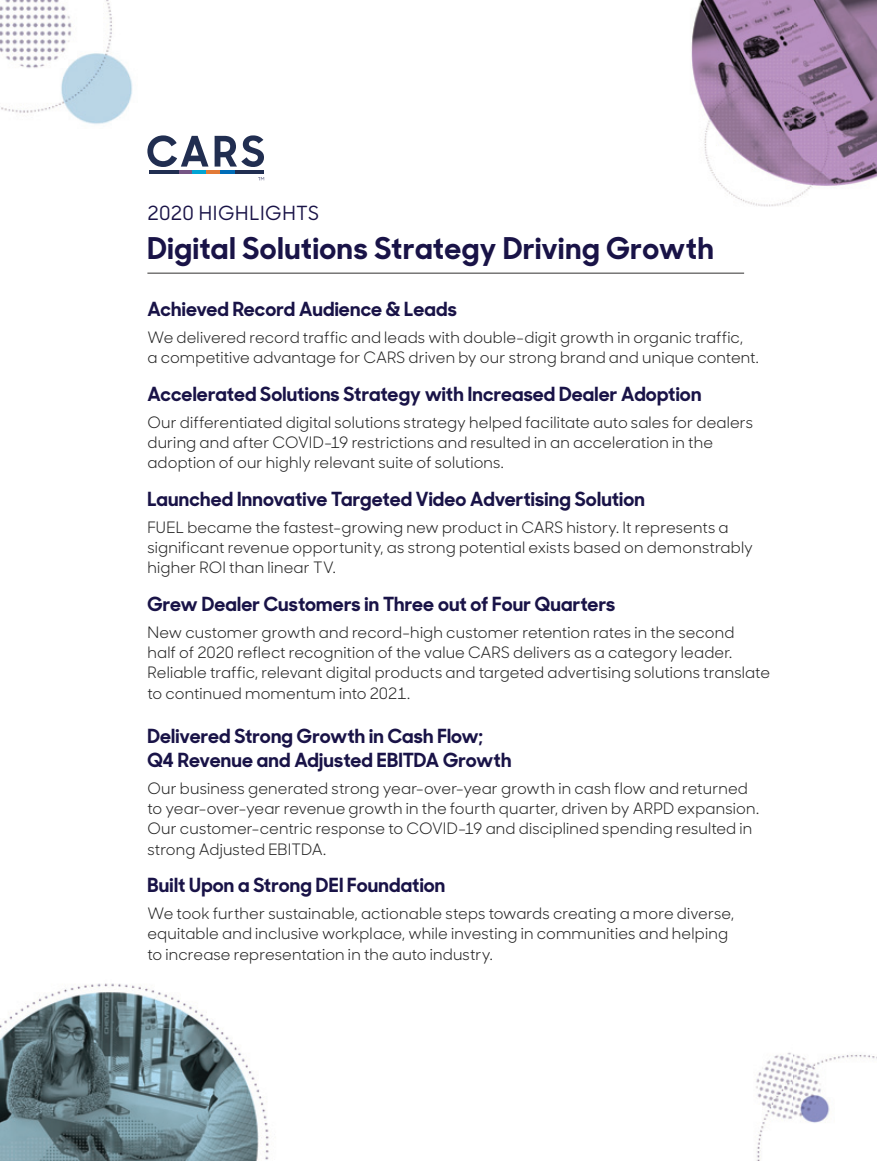
<style>
.page{position:relative;width:891px;height:1161px;background:#fff}
.page>*{position:absolute;margin:0;border:0;box-sizing:border-box;transform-origin:0 0}
.t1{font:700 30px "Sharp Sans Display No 1";letter-spacing:.02em;color:#191347}
.t2{font:700 19.5px/24px "Sharp Sans Display No 1";letter-spacing:.01em;color:#191347}
.t3{font:500 19.5px "Sharp Sans Display No 1";letter-spacing:.025em;color:#191347}
.t4{font:15.75px/20.2px "Sharp Sans Display No 1";letter-spacing:.01em;color:#222}
</style>
<div class="page">
<img style="left:0;top:0;width:877px;height:1161px">
<hr style="left:147px;top:273px;width:597px;height:1px;background:#323130">
<svg style="left:147px;top:135px;width:62px;height:32px"></svg>
<svg style="left:215px;top:135px;width:49px;height:32px"></svg>
<hr style="left:178px;top:171px;width:14px;height:3px;background:#755585">
<hr style="left:149px;top:171px;width:29px;height:3px;background:#212e51">
<hr style="left:235px;top:171px;width:29px;height:3px;background:#212e51">
<hr style="left:192px;top:171px;width:15px;height:3px;background:#00a4d4">
<hr style="left:207px;top:171px;width:14px;height:3px;background:#e27a36">
<hr style="left:221px;top:171px;width:14px;height:3px;background:#006cb7">
<svg style="left:258px;top:177px;width:6px;height:3px"></svg>
<p class="t3" style="left:147px;top:202px;width:173px">2020 HIGHLIGHTS</p>
<h1 class="t1" style="left:147px;top:236px;width:568px">Digital Solutions Strategy Driving Growth</h1>
<p class="t2" style="left:147px;top:299px;width:311px">Achieved Record Audience &amp; Leads</p>
<p class="t4" style="left:147px;top:329px;width:613px">We delivered record traffic and leads with double-digit growth in organic traffic,<br>a competitive advantage for CARS driven by our strong brand and unique content.</p>
<p class="t2" style="left:147px;top:384px;width:556px">Accelerated Solutions Strategy with Increased Dealer Adoption</p>
<p class="t4" style="left:147px;top:414px;width:607px">Our differentiated digital solutions strategy helped facilitate auto sales for dealers during and after COVID-19 restrictions and resulted in an acceleration in the adoption of our highly relevant suite of solutions.</p>
<p class="t2" style="left:147px;top:489px;width:499px">Launched Innovative Targeted Video Advertising Solution</p>
<p class="t4" style="left:147px;top:519px;width:607px">FUEL became the fastest-growing new product in CARS history. It represents a significant revenue opportunity, as strong potential exists based on demonstrably higher ROI than linear TV.</p>
<p class="t2" style="left:147px;top:594px;width:469px">Grew Dealer Customers in Three out of Four Quarters</p>
<p class="t4" style="left:147px;top:624px;width:624px">New customer growth and record-high customer retention rates in the second<br>half of 2020 reflect recognition of the value CARS delivers as a category leader.<br>Reliable traffic, relevant digital products and targeted advertising solutions translate to continued momentum into 2021.</p>
<p class="t2" style="left:147px;top:726px;width:366px">Delivered Strong Growth in Cash Flow;<br>Q4 Revenue and Adjusted EBITDA Growth</p>
<p class="t4" style="left:147px;top:780px;width:613px">Our business generated strong year-over-year growth in cash flow and returned to year-over-year revenue growth in the fourth quarter, driven by ARPD expansion.<br>Our customer-centric response to COVID-19 and disciplined spending resulted in strong Adjusted EBITDA.</p>
<p class="t2" style="left:147px;top:875px;width:299px">Built Upon a Strong DEI Foundation</p>
<p class="t4" style="left:147px;top:905px;width:588px">We took further sustainable, actionable steps towards creating a more diverse, equitable and inclusive workplace, while investing in communities and helping to increase representation in the auto industry.</p>
</div>
